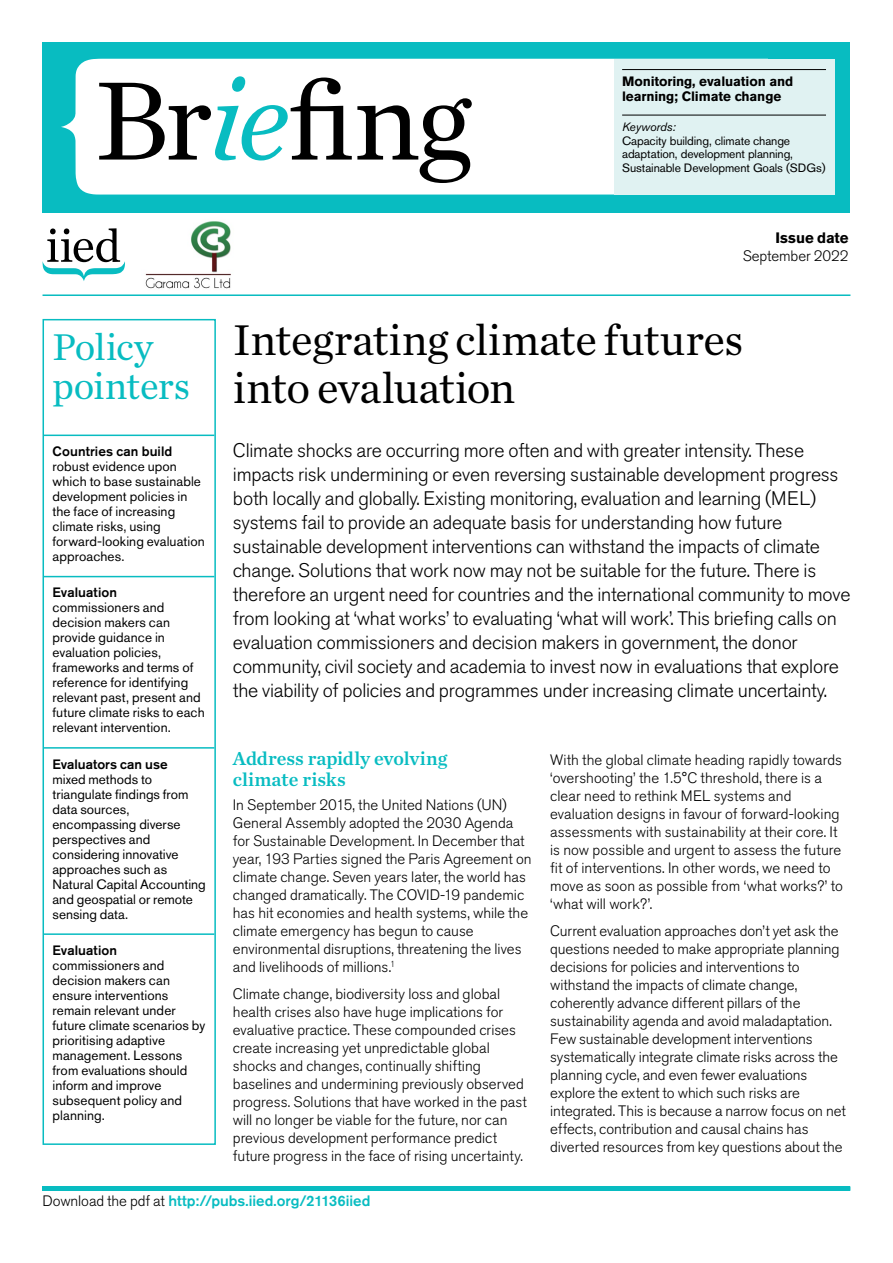
<style>
.page{position:relative;width:893px;height:1263px;background:#fff}
.page>*{position:absolute;margin:0;border:0;box-sizing:border-box;transform-origin:0 0}
.IIED_briefing_Title{font:116.7px "Chronicle Text G1";color:#000}
.IIED_briefing_Title-2{font:45px/48px "Chronicle Text G1";letter-spacing:-.01em;color:#000}
.IIED_briefing_Policy{font:39px/39px "Chronicle Text G1";letter-spacing:-.015em;color:#08bcc1}
.IIED_briefing_Summar{font:300 19.5px/24px "Akzidenz Grotesk BE";letter-spacing:-.01em;color:#000}
.IIED_briefing_Subhea{font:19.5px/21px "Chronicle Text G1 Semi";letter-spacing:-.005em;color:#08bcc1}
.IIED_briefing_Body_c{font:300 15px/18px "Akzidenz Grotesk BE";color:#000}
.IIED_briefing_footer{font:500 15px "Akzidenz Grotesk BE";letter-spacing:-.005em;color:#08bcc1}
.IIED_briefing_Policy-2{font:13.5px/15px "Akzidenz Grotesk BE";letter-spacing:.005em;color:#000}
.t1{font:700 13.5px/15px "Akzidenz Grotesk BE";letter-spacing:-.01em;color:#000}
.t2{font:12px/13.5px "Akzidenz Grotesk BE";letter-spacing:-.01em;color:#000}
.s1{font-style:italic;color:#08bcc1}
.s2{font-style:italic}
.s3{font-weight:700}
.s4{font-weight:500}
.s5{font-weight:300;color:#000}
</style>
<div class="page">
<div style="left:43px;top:43px;width:807px;height:170px;background:#08bcc1"></div>
<div style="left:61px;top:59px;width:553px;height:136px;background:#fff"></div>
<svg style="left:42px;top:228px;width:83px;height:53px"></svg>
<div style="left:614px;top:59px;width:220px;height:136px;background:#e0f2f2"></div>
<hr style="left:622px;top:69px;width:204px;height:1px;background:#000">
<hr style="left:622px;top:115px;width:204px;height:1px;background:#000">
<div style="left:43px;top:1186px;width:807px;height:5px;background:#08bcc1"></div>
<hr style="left:44px;top:435px;width:170px;height:1px;background:#08bcc1">
<hr style="left:44px;top:576px;width:170px;height:1px;background:#08bcc1">
<hr style="left:44px;top:747px;width:170px;height:2px;background:#08bcc1">
<hr style="left:44px;top:933px;width:170px;height:2px;background:#08bcc1">
<div style="left:43px;top:319px;width:173px;height:826px;border:2px solid #08bcc1"></div>
<hr style="left:43px;top:294px;width:807px;height:2px;background:#08bcc1">
<img style="left:145px;top:221px;width:86px;height:68px">
<h1 class="IIED_briefing_Title" style="left:94px;top:32px;width:379px">Br<span class="s1">ie</span>fing</h1>
<p class="t1" style="left:622px;top:74px;width:173px">Monitoring, evaluation and learning; Climate change</p>
<p class="t2" style="left:622px;top:120px;width:172px"><span class="s2">Keywords:<br></span>Capacity building, climate change adaptation, development planning,</p>
<p class="t2" style="left:622px;top:161px;width:205px">Sustainable Development Goals (SDGs)</p>
<p class="IIED_briefing_Body_c" style="left:743px;top:229px;width:107px;text-align:right"><span class="s3">Issue date<br></span>September 2022</p>
<h2 class="IIED_briefing_Policy" style="left:53px;top:325px;width:139px">Policy pointers</h2>
<h2 class="IIED_briefing_Policy-2" style="left:53px;top:444px;width:154px"><span class="s4">Countries can build </span>robust evidence upon which to base sustainable development policies in the face of increasing climate risks, using forward-looking evaluation approaches.</h2>
<h2 class="IIED_briefing_Policy-2" style="left:53px;top:585px;width:154px"><span class="s4">Evaluation </span>commissioners and decision makers can provide guidance in evaluation policies, frameworks and terms of reference for identifying relevant past, present and future climate risks to each relevant intervention.</h2>
<h2 class="IIED_briefing_Policy-2" style="left:53px;top:756px;width:155px"><span class="s4">Evaluators can use<br></span>mixed methods to triangulate findings from data sources, encompassing diverse perspectives and considering innovative approaches such as<br>Natural Capital Accounting and geospatial or remote sensing data.</h2>
<h2 class="IIED_briefing_Policy-2" style="left:53px;top:942px;width:154px"><span class="s4">Evaluation </span>commissioners and decision makers can ensure interventions remain relevant under future climate scenarios by prioritising adaptive management. Lessons from evaluations should inform and improve subsequent policy and planning.</h2>
<h1 class="IIED_briefing_Title-2" style="left:233px;top:313px;width:512px">Integrating climate futures into evaluation</h1>
<p class="IIED_briefing_Summar" style="left:233px;top:438px;width:619px">Climate shocks are occurring more often and with greater intensity. These impacts risk undermining or even reversing sustainable development progress both locally and globally. Existing monitoring, evaluation and learning (MEL) systems fail to provide an adequate basis for understanding how future sustainable development interventions can withstand the impacts of climate change. Solutions that work now may not be suitable for the future. There is therefore an urgent need for countries and the international community to move from looking at ‘what works’ to evaluating ‘what will work’. This briefing calls on evaluation commissioners and decision makers in government, the donor community, civil society and academia to invest now in evaluations that explore the viability of policies and programmes under increasing climate uncertainty.</p>
<p class="IIED_briefing_Subhea" style="left:233px;top:747px;width:216px">Address rapidly evolving climate risks</p>
<p class="IIED_briefing_Body_c" style="left:233px;top:796px;width:300px">In September 2015, the United Nations (UN)<br>General Assembly adopted the 2030 Agenda for Sustainable Development. In December that year, 193 Parties signed the Paris Agreement on climate change. Seven years later, the world has changed dramatically. The COVID-19 pandemic has hit economies and health systems, while the climate emergency has begun to cause environmental disruptions, threatening the lives and livelihoods of millions.<sup>1</sup></p>
<p class="IIED_briefing_Body_c" style="left:233px;top:985px;width:295px">Climate change, biodiversity loss and global health crises also have huge implications for evaluative practice. These compounded crises create increasing yet unpredictable global shocks and changes, continually shifting baselines and undermining previously observed progress. Solutions that have worked in the past will no longer be viable for the future, nor can previous development performance predict future progress in the face of rising uncertainty.</p>
<p class="IIED_briefing_Body_c" style="left:550px;top:751px;width:294px">With the global climate heading rapidly towards ‘overshooting’ the 1.5°C threshold, there is a clear need to rethink MEL systems and evaluation designs in favour of forward-looking assessments with sustainability at their core. It is now possible and urgent to assess the future fit of interventions. In other words, we need to move as soon as possible from ‘what works?’ to ‘what will work?’.</p>
<p class="IIED_briefing_Body_c" style="left:550px;top:922px;width:297px">Current evaluation approaches don’t yet ask the questions needed to make appropriate planning decisions for policies and interventions to withstand the impacts of climate change, coherently advance different pillars of the sustainability agenda and avoid maladaptation.<br>Few sustainable development interventions systematically integrate climate risks across the planning cycle, and even fewer evaluations explore the extent to which such risks are integrated. This is because a narrow focus on net effects, contribution and causal chains has diverted resources from key questions about the</p>
<p class="IIED_briefing_footer" style="left:43px;top:1192px;width:329px"><span class="s5">Download the pdf at</span> http://pubs.iied.org/21136iied</p>
</div>
